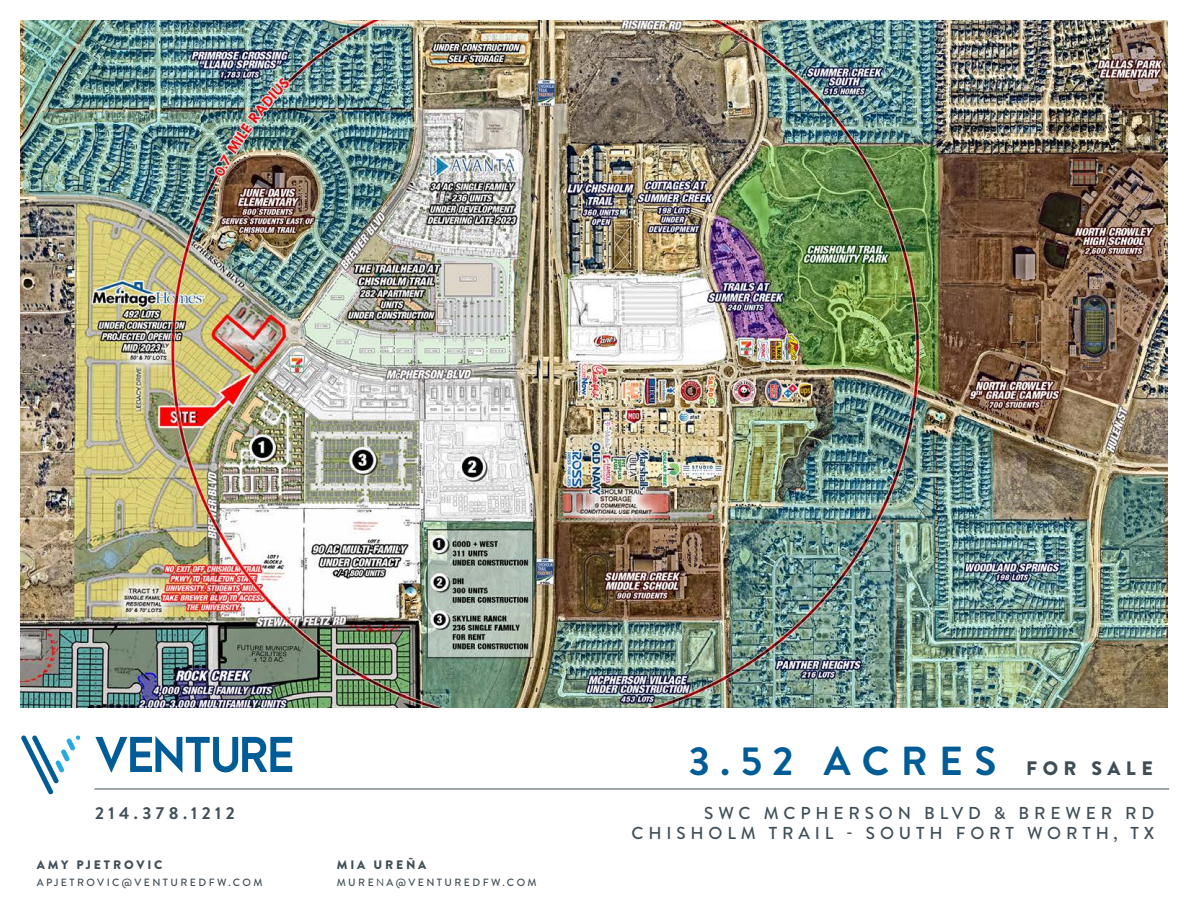
<style>
.page{position:relative;width:1188px;height:918px;background:#fff}
.page>*{position:absolute;margin:0;border:0;box-sizing:border-box;transform-origin:0 0}
.t1{font:700 40.5px "Brandon Grotesque";letter-spacing:.28em;color:#005c96}
.t2{font:500 17.25px/20.7px "Brandon Grotesque";letter-spacing:.28em;color:#404e57;text-align:right}
.t3{font:700 17.25px "Brandon Grotesque";letter-spacing:.26em;color:#404e57}
.t4{font:900 12.3px "Brandon Grotesque";letter-spacing:.23em;color:#404e57}
.t5{font:500 10.5px "Brandon Grotesque";letter-spacing:.23em;color:#404e57}
.s1{font-weight:400}
.s2{font-weight:900;font-size:19.5px;color:#404e57}
</style>
<div class="page">
<hr style="left:94px;top:789px;width:1075px;height:1px;background:#404e57">
<svg style="left:21px;top:736px;width:60px;height:59px"></svg>
<svg style="left:95px;top:736px;width:197px;height:37px"></svg>
<img style="left:21px;top:21px;width:1146px;height:686px">
<p class="t3" style="left:95px;top:801px;width:141px">214.378.1212</p>
<p class="t4" style="left:37px;top:856px;width:127px">AMY PJETROVIC</p>
<p class="t5" style="left:37px;top:875px;width:227px">APJETROVIC@VENTUREDFW.COM</p>
<p class="t4" style="left:337px;top:856px;width:91px">MIA UREÑA</p>
<p class="t5" style="left:337px;top:875px;width:201px">MURE<span class="s1">N</span>A@VENTUREDFW.COM</p>
<h1 class="t1" style="left:689px;top:733px;width:465px">3.52 ACRES <span class="s2">FOR SALE</span></h1>
<p class="t2" style="left:632px;top:803px;width:524px">SWC MCPHERSON BLVD &amp; BREWER RD<br>CHISHOLM TRAIL - SOUTH FORT WORTH, TX</p>
</div>
